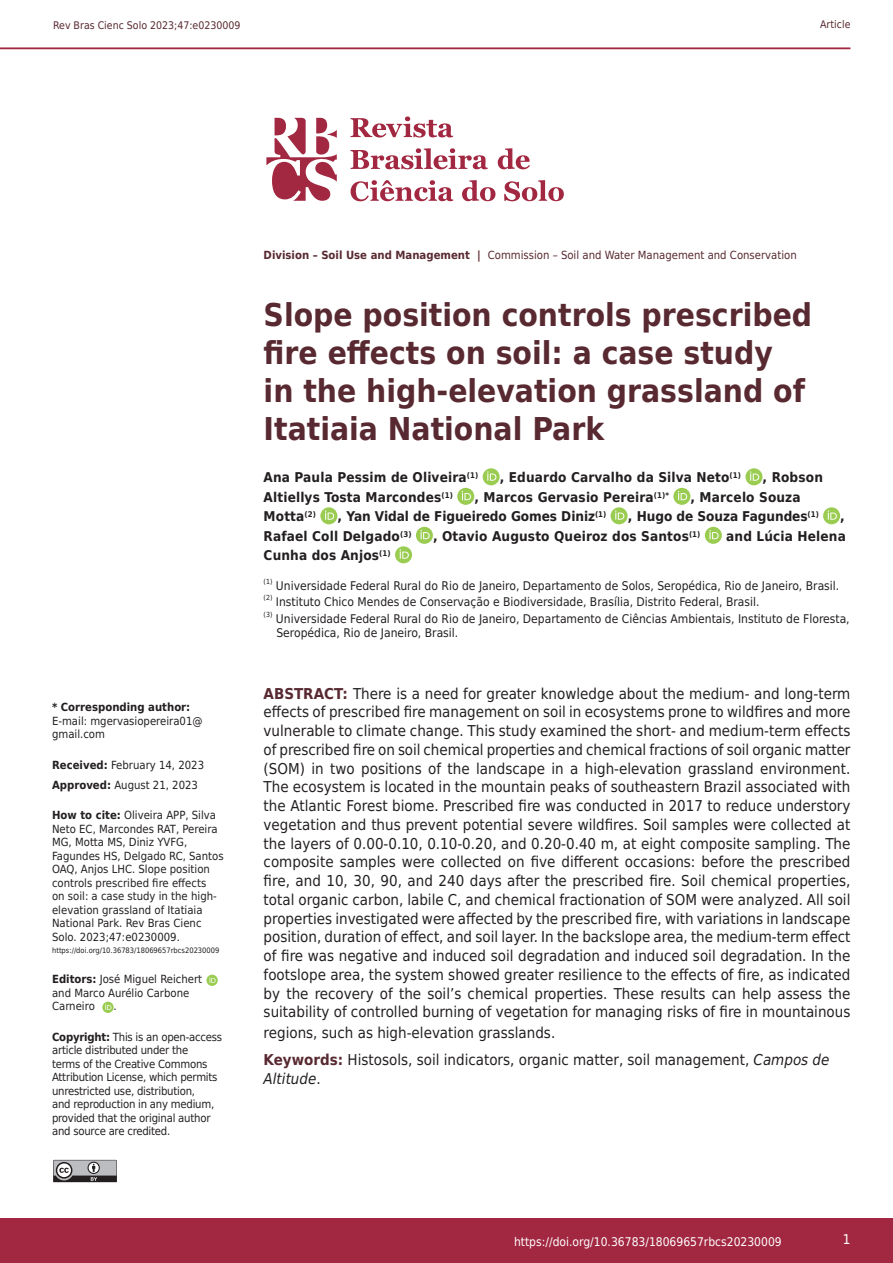
<style>
.page{position:relative;width:893px;height:1263px;background:#fff}
.page>*{position:absolute;margin:0;border:0;box-sizing:border-box;transform-origin:0 0}
.Título_1_-_Principal{font:700 31.5px/37.8px "DejaVu Sans Condensed";color:#582931}
.Resumo_Texto{font:15px/18.8px "DejaVu Sans Condensed";color:#231f20;text-align:justify}
.Resumo_Descritores{font:15px/18.8px "DejaVu Sans Condensed";color:#231f20}
.Autores{font:700 13.5px "DejaVu Sans Condensed";letter-spacing:.01em;color:#231f20}
.t1{font:13.5px "DejaVu Sans Condensed";color:#fff}
.Afiliação{font:12px/14.4px "DejaVu Sans Condensed";color:#231f20}
.t2{font:12px "DejaVu Sans Condensed";color:#fff}
.Correspondência{font:11.25px/13.5px "DejaVu Sans Condensed";color:#231f20}
.Correspondência-2{font:11.25px/13.5px "DejaVu Sans Condensed";letter-spacing:-.02em;color:#231f20}
.Correspondência-3{font:11.25px "DejaVu Sans Condensed";color:#582931}
.t3{font:10.5px "DejaVu Sans Condensed";color:#582931}
.Correspondência-4{font:7.5px "DejaVu Sans Condensed";color:#231f20}
.Afiliação-2{font:6.9px "DejaVu Sans Condensed";color:#231f20}
.s1{font-weight:700}
.s2{font-weight:700;color:#582931}
.s3{font-style:italic}
</style>
<div class="page">
<hr style="left:0;top:47px;width:850px;height:2px;background:#a22842">
<svg style="left:53px;top:1160px;width:64px;height:22px"></svg>
<div style="left:0;top:1218px;width:893px;height:45px;background:#a22842"></div>
<svg style="left:206px;top:975px;width:12px;height:11px"></svg>
<svg style="left:209px;top:977px;width:7px;height:6px"></svg>
<svg style="left:102px;top:1002px;width:12px;height:11px"></svg>
<svg style="left:105px;top:1004px;width:6px;height:6px"></svg>
<div style="left:483px;top:468px;width:17px;height:17px;background:#9acc51;border-radius:50%"></div>
<svg style="left:487px;top:471px;width:9px;height:10px"></svg>
<div style="left:745px;top:468px;width:17px;height:17px;background:#9acc51;border-radius:50%"></div>
<svg style="left:750px;top:471px;width:9px;height:10px"></svg>
<div style="left:457px;top:488px;width:17px;height:17px;background:#9acc51;border-radius:50%"></div>
<svg style="left:462px;top:491px;width:9px;height:9px"></svg>
<div style="left:673px;top:488px;width:17px;height:17px;background:#9acc51;border-radius:50%"></div>
<svg style="left:678px;top:491px;width:9px;height:9px"></svg>
<div style="left:320px;top:507px;width:17px;height:17px;background:#9acc51;border-radius:50%"></div>
<svg style="left:325px;top:510px;width:9px;height:10px"></svg>
<div style="left:611px;top:507px;width:17px;height:17px;background:#9acc51;border-radius:50%"></div>
<svg style="left:615px;top:510px;width:9px;height:10px"></svg>
<svg style="left:823px;top:507px;width:17px;height:17px"></svg>
<svg style="left:828px;top:510px;width:9px;height:10px"></svg>
<div style="left:416px;top:527px;width:17px;height:17px;background:#9acc51;border-radius:50%"></div>
<svg style="left:420px;top:530px;width:10px;height:9px"></svg>
<div style="left:705px;top:527px;width:17px;height:17px;background:#9acc51;border-radius:50%"></div>
<svg style="left:709px;top:530px;width:10px;height:9px"></svg>
<svg style="left:395px;top:546px;width:17px;height:17px"></svg>
<svg style="left:400px;top:549px;width:9px;height:10px"></svg>
<svg style="left:266px;top:116px;width:298px;height:86px"></svg>
<p class="t3" style="left:53px;top:17px;width:189px">Rev Bras Cienc Solo 2023;47:e0230009</p>
<p class="t3" style="left:820px;top:16px;width:32px">Article</p>
<p class="Correspondência-3" style="left:264px;top:246px;width:535px"><span class="s1">Division – Soil Use and Management |</span> Commission – Soil and Water Management and Conservation</p>
<p class="Correspondência" style="left:52px;top:700px;width:152px"><span class="s1">* Corresponding author:<br></span>E-mail: mgervasiopereira01@ gmail.com</p>
<p class="Correspondência" style="left:52px;top:758px;width:154px"><span class="s1">Received:</span> February 14, 2023</p>
<p class="Correspondência" style="left:52px;top:778px;width:147px"><span class="s1">Approved:</span> August 21, 2023</p>
<p class="Correspondência" style="left:52px;top:808px;width:173px"><span class="s1">How to cite:</span> Oliveira APP, Silva<br>Neto EC, Marcondes RAT, Pereira<br>MG, Motta MS, Diniz YVFG,<br>Fagundes HS, Delgado RC, Santos<br>OAQ, Anjos LHC. Slope position controls prescribed fire effects<br>on soil: a case study in the high&shy;elevation grassland of Itatiaia<br>National Park. Rev Bras Cienc<br>Solo. 2023;47:e0230009.</p>
<p class="Correspondência-4" style="left:52px;top:944px;width:169px">https://doi.org/10.36783/18069657rbcs20230009</p>
<p class="Correspondência" style="left:52px;top:972px;width:152px"><span class="s1">Editors:</span> José Miguel Reichert and Marco Aurélio Carbone<br>Carneiro</p>
<p class="Correspondência" style="left:114px;top:999px;width:5px">.</p>
<p class="Correspondência-2" style="left:52px;top:1030px;width:172px"><span class="s1">Copyright:</span> This is an open-access article distributed under the<br>terms of the Creative Commons<br>Attribution License, which permits unrestricted use, distribution,<br>and reproduction in any medium, provided that the original author and source are credited.</p>
<p class="Título_1_-_Principal" style="left:264px;top:295px;width:550px">Slope position controls prescribed fire effects on soil: a case study<br>in the high-elevation grassland of<br>Itatiaia National Park</p>
<p class="Autores" style="left:264px;top:467px;width:216px">Ana Paula Pessim de Oliveira<sup>(1)</sup></p>
<p class="Autores" style="left:500px;top:467px;width:243px">, Eduardo Carvalho da Silva Neto<sup>(1)</sup></p>
<p class="Autores" style="left:763px;top:467px;width:62px">, Robson</p>
<p class="Autores" style="left:264px;top:486px;width:191px">Altiellys Tosta Marcondes<sup>(1)</sup></p>
<p class="Autores" style="left:474px;top:486px;width:196px">, Marcos Gervasio Pereira<sup>(1)*</sup></p>
<p class="Autores" style="left:690px;top:486px;width:112px">, Marcelo Souza</p>
<p class="Autores" style="left:264px;top:506px;width:54px">Motta<sup>(2)</sup></p>
<p class="Autores" style="left:337px;top:506px;width:270px">, Yan Vidal de Figueiredo Gomes Diniz<sup>(1)</sup></p>
<p class="Autores" style="left:628px;top:506px;width:193px">, Hugo de Souza Fagundes<sup>(1)</sup></p>
<p class="Autores" style="left:840px;top:506px;width:6px">,</p>
<p class="Autores" style="left:264px;top:525px;width:149px">Rafael Coll Delgado<sup>(3)</sup></p>
<p class="Autores" style="left:433px;top:525px;width:269px">, Otavio Augusto Queiroz dos Santos<sup>(1)</sup></p>
<p class="Autores" style="left:726px;top:525px;width:121px">and Lúcia Helena</p>
<p class="Autores" style="left:264px;top:545px;width:129px">Cunha dos Anjos<sup>(1)</sup></p>
<p class="Afiliação-2" style="left:264px;top:575px;width:10px">(1)</p>
<p class="Afiliação" style="left:276px;top:578px;width:565px">Universidade Federal Rural do Rio de Janeiro, Departamento de Solos, Seropédica, Rio de Janeiro, Brasil.</p>
<p class="Afiliação-2" style="left:264px;top:592px;width:10px">(2)</p>
<p class="Afiliação" style="left:276px;top:595px;width:485px">Instituto Chico Mendes de Conservação e Biodiversidade, Brasília, Distrito Federal, Brasil.</p>
<p class="Afiliação-2" style="left:264px;top:608px;width:10px">(3)</p>
<p class="Afiliação" style="left:276px;top:611px;width:575px">Universidade Federal Rural do Rio de Janeiro, Departamento de Ciências Ambientais, Instituto de Floresta,<br>Seropédica, Rio de Janeiro, Brasil.</p>
<p class="Resumo_Texto" style="left:264px;top:683px;width:588px"><span class="s2">ABSTRACT:</span> There is a need for greater knowledge about the medium- and long-term effects of prescribed fire management on soil in ecosystems prone to wildfires and more vulnerable to climate change. This study examined the short- and medium-term effects of prescribed fire on soil chemical properties and chemical fractions of soil organic matter (SOM) in two positions of the landscape in a high-elevation grassland environment.<br>The ecosystem is located in the mountain peaks of southeastern Brazil associated with the Atlantic Forest biome. Prescribed fire was conducted in 2017 to reduce understory vegetation and thus prevent potential severe wildfires. Soil samples were collected at the layers of 0.00-0.10, 0.10-0.20, and 0.20-0.40 m, at eight composite sampling. The composite samples were collected on five different occasions: before the prescribed fire, and 10, 30, 90, and 240 days after the prescribed fire. Soil chemical properties, total organic carbon, labile C, and chemical fractionation of SOM were analyzed. All soil properties investigated were affected by the prescribed fire, with variations in landscape position, duration of effect, and soil layer. In the backslope area, the medium-term effect of fire was negative and induced soil degradation and induced soil degradation. In the footslope area, the system showed greater resilience to the effects of fire, as indicated by the recovery of the soil’s chemical properties. These results can help assess the suitability of controlled burning of vegetation for managing risks of fire in mountainous</p>
<p class="Resumo_Texto" style="left:264px;top:1022px;width:293px">regions, such as high-elevation grasslands.</p>
<p class="Resumo_Descritores" style="left:264px;top:1050px;width:567px"><span class="s2">Keywords:</span> Histosols, soil indicators, organic matter, soil management, <span class="s3">Campos de<br>Altitude</span>.</p>
<p class="t2" style="left:514px;top:1231px;width:269px">https://doi.org/10.36783/18069657rbcs20230009</p>
<p class="t1" style="left:843px;top:1228px;width:9px">1</p>
</div>
